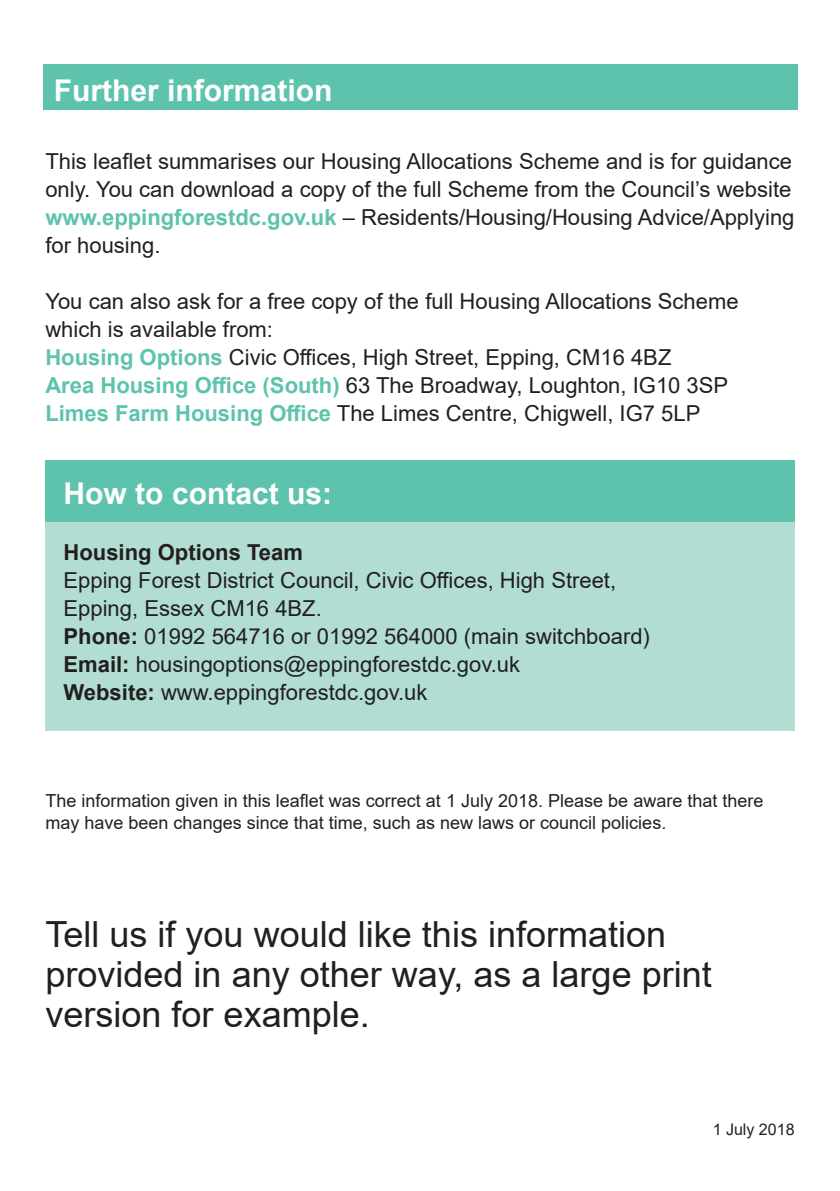
<style>
.page{position:relative;width:840px;height:1191px;background:#fff}
.page>*{position:absolute;margin:0;border:0;box-sizing:border-box;transform-origin:0 0}
.Text{font:36px/40px "Arial";color:#231f20}
.Banded_Head{font:700 30px "Arial";color:#fff}
.Sub_Head{font:700 30px "Arial";color:#fff}
.Text-2{font:22px/28px "Arial";color:#231f20}
.Text-3{font:18px/22px "Arial";color:#231f20}
.Text-4{font:16px "Arial";color:#231f20}
.s1{font-weight:700;color:#5dc3ad}
.s2{font-weight:700}
</style>
<div class="page">
<div style="left:43px;top:64px;width:754px;height:46px;background:#5dc3ad"></div>
<div style="left:45px;top:460px;width:749px;height:270px;background:#b1ddd3"></div>
<div style="left:45px;top:460px;width:749px;height:62px;background:#5dc3ad"></div>
<p class="Banded_Head" style="left:54px;top:70px;width:280px">Further information</p>
<p class="Text-2" style="left:45px;top:147px;width:750px">This leaflet summarises our Housing Allocations Scheme and is for guidance only. You can download a copy of the full Scheme from the Council’s website <span class="s1">www.eppingforestdc.gov.uk</span> – Residents/Housing/Housing Advice/Applying for housing.</p>
<p class="Text-2" style="left:45px;top:287px;width:694px">You can also ask for a free copy of the full Housing Allocations Scheme which is available from:<br><span class="s1">Housing Options</span> Civic Offices, High Street, Epping, CM16 4BZ<br><span class="s1">Area Housing Office (South)</span> 63 The Broadway, Loughton, IG10 3SP <span class="s1">Limes Farm Housing Office</span> The Limes Centre, Chigwell, IG7 5LP</p>
<p class="Sub_Head" style="left:63px;top:472px;width:270px">How to contact us:</p>
<p class="Text-2" style="left:63px;top:538px;width:587px"><span class="s2">Housing Options Team<br></span>Epping Forest District Council, Civic Offices, High Street, Epping, Essex CM16 4BZ.<br><span class="s2">Phone:</span> 01992 564716 or 01992 564000 (main switchboard)<br><span class="s2">Email:</span> housingoptions@eppingforestdc.gov.uk<br><span class="s2">Website:</span> www.eppingforestdc.gov.uk</p>
<p class="Text-3" style="left:45px;top:789px;width:719px">The information given in this leaflet was correct at 1 July 2018. Please be aware that there may have been changes since that time, such as new laws or council policies.</p>
<p class="Text" style="left:45px;top:914px;width:667px">Tell us if you would like this information provided in any other way, as a large print version for example.</p>
<p class="Text-4" style="left:712px;top:1118px;width:83px">1 July 2018</p>
</div>
